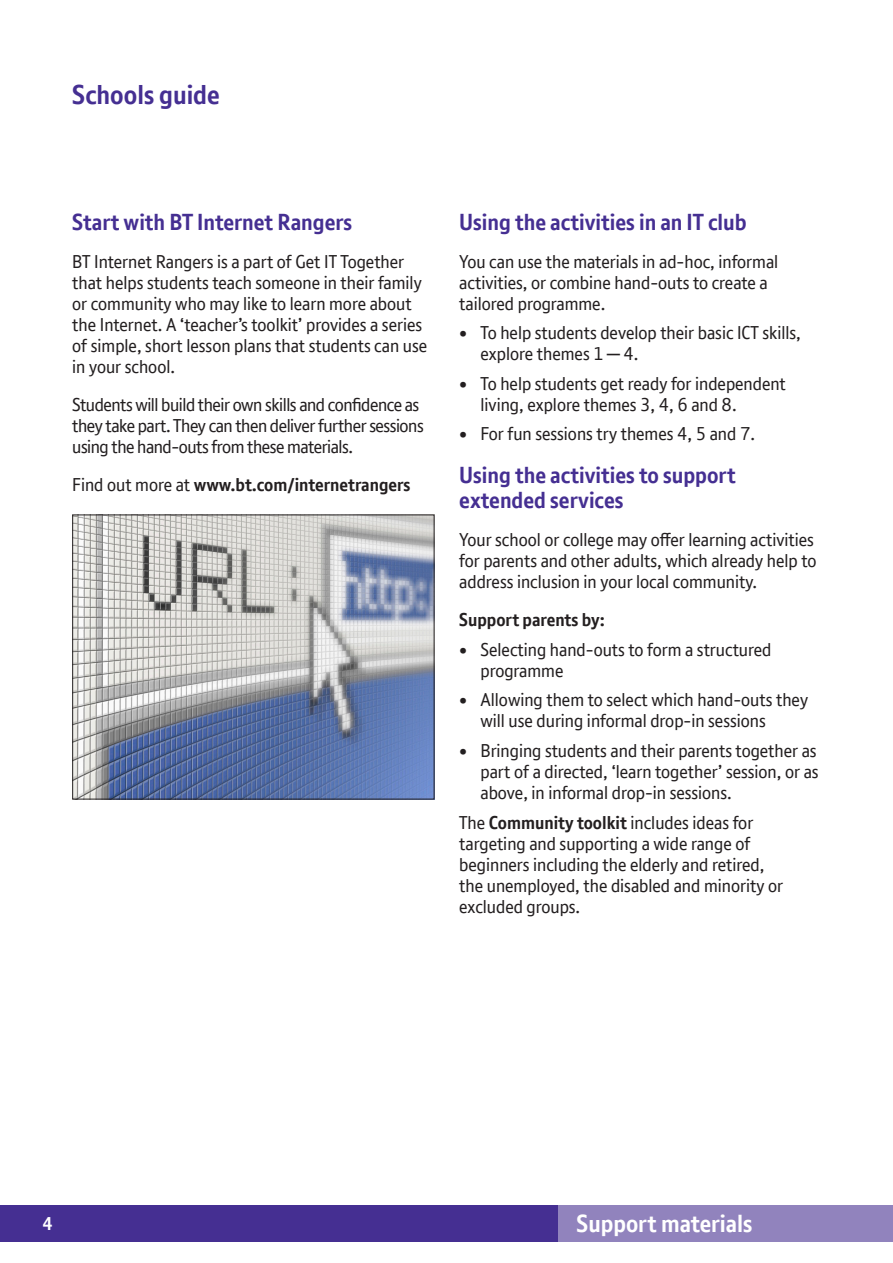
<style>
.page{position:relative;width:893px;height:1263px;background:#fff}
.page>*{position:absolute;margin:0;border:0;box-sizing:border-box;transform-origin:0 0}
.t1{font:700 26.4px "BT Font";color:#452f92}
.t2{font:700 24px "BT Font";color:#fff}
.Blue_body_copy_heade{font:700 22.5px/25.5px "BT Font";color:#452f92}
.Body_copy{font:18px/21px "BT Font";color:#231f20}
.Body_copy-2{font:18px/21px "BT Font";letter-spacing:-.025em;color:#231f20}
.Body_copy-3{font:700 18px "BT Font";color:#231f20}
.Bold_body_copy_heade{font:700 18px "BT Font";color:#231f20}
.t3{font:700 18px "BT Font";color:#fff}
.s1{font-weight:400}
.s2{font-family:"Arial"}
.s3{font-weight:700}
</style>
<div class="page">
<div style="left:0;top:1205px;width:893px;height:37px;background:#452f92"></div>
<div style="left:558px;top:1205px;width:335px;height:37px;background:#9183bd"></div>
<img style="left:74px;top:516px;width:358px;height:281px">
<h1 class="t1" style="left:72px;top:77px;width:149px">Schools guide</h1>
<p class="Blue_body_copy_heade" style="left:72px;top:209px;width:282px">Start with BT Internet Rangers</p>
<p class="Body_copy" style="left:72px;top:251px;width:356px">BT Internet Rangers is a part of Get IT Together that helps students teach someone in their family or community who may like to learn more about the Internet. A ‘teacher’s toolkit’ provides a series of simple, short lesson plans that students can use in your school.</p>
<p class="Body_copy-2" style="left:72px;top:394px;width:353px">Students will build their own skills and confidence as they take part. They can then deliver further sessions using the hand-outs from these materials.</p>
<p class="Body_copy-3" style="left:72px;top:473px;width:340px"><span class="s1">Find out more at</span> www.bt.com/internetrangers</p>
<p class="Blue_body_copy_heade" style="left:459px;top:209px;width:289px">Using the activities in an IT club</p>
<p class="Body_copy" style="left:459px;top:251px;width:321px">You can use the materials in ad-hoc, informal activities, or combine hand-outs to create a tailored programme.</p>
<p class="Body_copy" style="left:480px;top:322px;width:322px;text-indent:-21px">• To help students develop their basic ICT skills, explore themes 1 <span class="s2">─</span> 4.</p>
<p class="Body_copy" style="left:480px;top:373px;width:307px;text-indent:-21px">• To help students get ready for independent living, explore themes 3, 4, 6 and 8.</p>
<p class="Body_copy" style="left:459px;top:423px;width:297px">• For fun sessions try themes 4, 5 and 7.</p>
<p class="Blue_body_copy_heade" style="left:459px;top:462px;width:278px">Using the activities to support extended services</p>
<p class="Body_copy" style="left:459px;top:529px;width:359px">Your school or college may offer learning activities for parents and other adults, which already help to address inclusion in your local community.</p>
<p class="Bold_body_copy_heade" style="left:459px;top:608px;width:147px">Support parents by:</p>
<p class="Body_copy" style="left:480px;top:639px;width:292px;text-indent:-21px">• Selecting hand-outs to form a structured programme</p>
<p class="Body_copy" style="left:480px;top:689px;width:329px;text-indent:-21px">• Allowing them to select which hand-outs they will use during informal drop-in sessions</p>
<p class="Body_copy" style="left:480px;top:740px;width:340px;text-align:justify;text-indent:-21px">• Bringing students and their parents together as part of a directed, ‘learn together’ session, or as above, in informal drop-in sessions.</p>
<p class="Body_copy" style="left:459px;top:811px;width:325px">The <span class="s3">Community toolkit</span> includes ideas for targeting and supporting a wide range of beginners including the elderly and retired, the unemployed, the disabled and minority or excluded groups.</p>
<p class="t3" style="left:43px;top:1212px;width:12px">4</p>
<h2 class="t2" style="left:576px;top:1208px;width:178px">Support materials</h2>
</div>
